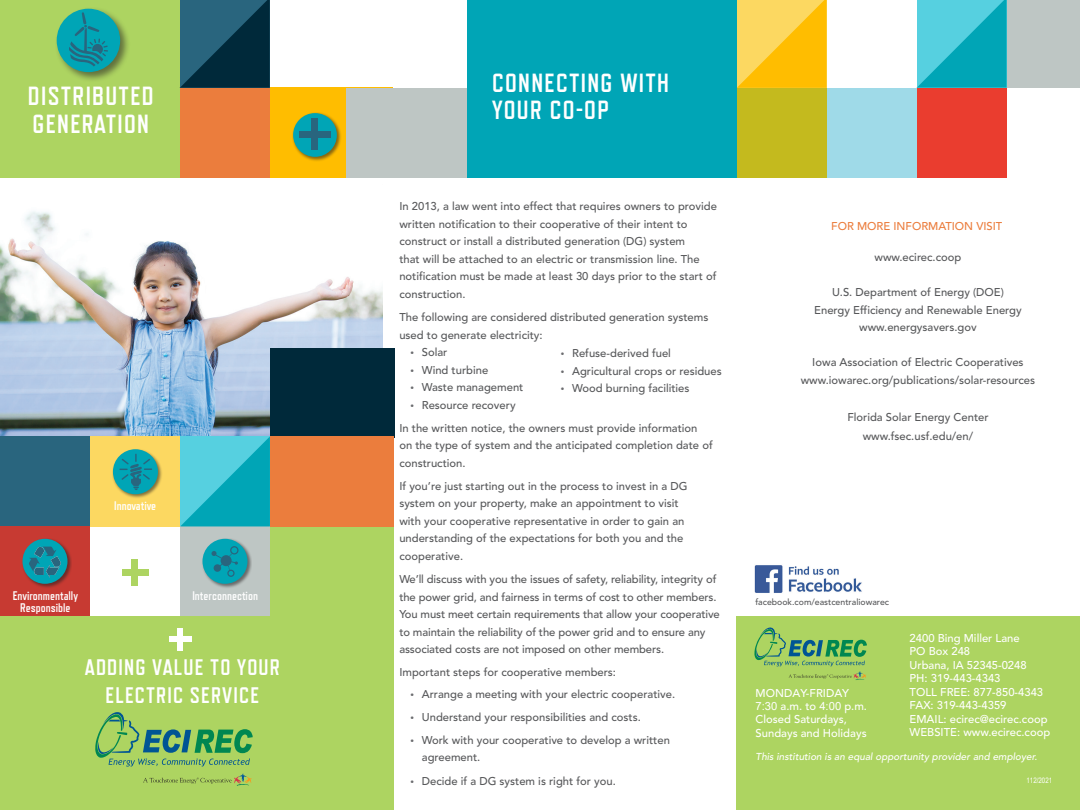
<style>
.page{position:relative;width:1080px;height:810px;background:#fff}
.page>*{position:absolute;margin:0;border:0;box-sizing:border-box;transform-origin:0 0}
.t1{font:700 26.25px/27.5px "Refrigerator Deluxe";letter-spacing:.05em;color:#fff}
.t2{font:700 22.5px/27.5px "Refrigerator Deluxe";letter-spacing:.05em;color:#fff;text-align:center}
.t3{font:700 12.5px "Refrigerator Deluxe";color:#fff}
.t4{font:500 11.25px/17.5px "Avenir";color:#57585a}
.t5{font:500 11.25px/13.4px "Avenir";color:#fff}
.t6{font:500 11.25px "Avenir";color:#eb7d3d}
.t7{font:500 10px "Avenir";color:#fff}
.t8{font:500 8.75px "Avenir";color:#57585a}
.t9{font:7.5px "Arial Narrow";color:#fff}
.s1{font-family:"Myriad Pro";font-weight:400;font-size:12.5px;color:#6c6d70}
.s2{font-family:"Arial";font-weight:400}
</style>
<div class="page">
<img style="left:0;top:177px;width:382px;height:259px">
<div style="left:0;top:0;width:180px;height:177px;background:#add461"></div>
<div style="left:180px;top:87px;width:90px;height:90px;background:#eb7d3d"></div>
<div style="left:0;top:616px;width:394px;height:194px;background:#add461"></div>
<div style="left:270px;top:348px;width:124px;height:90px;background:#00293a"></div>
<div style="left:270px;top:526px;width:124px;height:92px;background:#add461"></div>
<div style="left:269px;top:436px;width:125px;height:90px;background:#eb7d3d"></div>
<div style="left:0;top:436px;width:90px;height:90px;background:#29657e"></div>
<div style="left:122px;top:569px;width:27px;height:6px;background:#add461"></div>
<div style="left:132px;top:559px;width:6px;height:27px;background:#add461"></div>
<div style="left:180px;top:526px;width:90px;height:90px;background:#bec6c4"></div>
<div style="left:0;top:526px;width:90px;height:90px;background:#c73a32"></div>
<svg style="left:180px;top:436px;width:90px;height:90px;background:#2bbacb"></svg>
<div style="left:90px;top:436px;width:90px;height:90px;background:#fcd861"></div>
<div style="left:169px;top:636px;width:23px;height:6px;background:#fff"></div>
<div style="left:178px;top:628px;width:5px;height:22px;background:#fff"></div>
<div style="left:270px;top:87px;width:122px;height:90px;background:#ffbd00"></div>
<div style="left:55px;top:7px;width:76px;height:76px;background:#231f20;opacity:.55"></div>
<div style="left:57px;top:9px;width:63px;height:63px;background:#00a5b6;border-radius:50%"></div>
<svg style="left:69px;top:12px;width:39px;height:55px"></svg>
<svg style="left:180px;top:0;width:90px;height:88px;background:#14465b"></svg>
<div style="left:22px;top:538px;width:50px;height:51px;background:#231f20;opacity:.55"></div>
<div style="left:22px;top:539px;width:46px;height:45px;background:#00a5b6;border-radius:50%"></div>
<svg style="left:29px;top:547px;width:32px;height:31px"></svg>
<div style="left:112px;top:448px;width:51px;height:51px;background:#231f20;opacity:.55"></div>
<div style="left:113px;top:449px;width:45px;height:45px;background:#00a5b6;border-radius:50%"></div>
<svg style="left:119px;top:454px;width:33px;height:36px"></svg>
<div style="left:202px;top:538px;width:50px;height:51px;background:#231f20;opacity:.55"></div>
<div style="left:202px;top:539px;width:46px;height:45px;background:#00a5b6;border-radius:50%"></div>
<div style="left:230px;top:546px;width:9px;height:9px;border:1px solid #29657e;border-radius:50%"></div>
<div style="left:227px;top:570px;width:8px;height:7px;border:1px solid #29657e;border-radius:50%"></div>
<div style="left:214px;top:564px;width:7px;height:8px;background:#1b7990;border-radius:50%"></div>
<svg style="left:212px;top:551px;width:26px;height:20px"></svg>
<div style="left:221px;top:555px;width:11px;height:11px;background:#29657e;border-radius:50%"></div>
<div style="left:292px;top:112px;width:50px;height:50px;background:#231f20;opacity:.55"></div>
<div style="left:293px;top:113px;width:44px;height:44px;background:#00a5b6;border-radius:50%"></div>
<div style="left:312px;top:118px;width:6px;height:32px;background:#29657e"></div>
<div style="left:299px;top:131px;width:32px;height:6px;background:#29657e"></div>
<svg style="left:143px;top:774px;width:109px;height:12px"></svg>
<svg style="left:95px;top:712px;width:158px;height:55px"></svg>
<div style="left:1007px;top:0;width:73px;height:88px;background:#bec6c4"></div>
<div style="left:736px;top:617px;width:344px;height:193px;background:#add461"></div>
<div style="left:736px;top:88px;width:91px;height:90px;background:#c4ba1e"></div>
<svg style="left:917px;top:0;width:90px;height:88px;background:#2abaca"></svg>
<svg style="left:737px;top:0;width:90px;height:88px;background:#fdca2f"></svg>
<div style="left:827px;top:88px;width:90px;height:90px;background:#9fdae8"></div>
<div style="left:917px;top:88px;width:90px;height:90px;background:#ea3d2f"></div>
<div style="left:467px;top:0;width:270px;height:178px;background:#00a5b6"></div>
<div style="left:346px;top:88px;width:121px;height:90px;background:#bec6c4"></div>
<svg style="left:754px;top:627px;width:113px;height:53px"></svg>
<img style="left:754px;top:565px;width:108px;height:28px">
<p class="t1" style="left:28px;top:82px;width:127px">DISTRIBUTED</p>
<p class="t1" style="left:33px;top:110px;width:118px">GENERATION</p>
<p class="t3" style="left:13px;top:588px;width:67px">Environmentally</p>
<p class="t3" style="left:20px;top:601px;width:52px">Responsible</p>
<p class="t3" style="left:114px;top:499px;width:44px">Innovative</p>
<p class="t3" style="left:192px;top:588px;width:67px">Interconnection</p>
<p class="t2" style="left:85px;top:654px;width:197px">ADDING VALUE TO YOUR<br>ELECTRIC SERVICE</p>
<p class="t1" style="left:492px;top:69px;width:178px">CONNECTING WITH<br>YOUR CO-OP</p>
<p class="t4" style="left:399px;top:198px;width:319px">In 2013, a law went into effect that requires owners to provide written notification to their cooperative of their intent to construct or install a distributed generation (DG) system<br>that will be attached to an electric or transmission line. The notification must be made at least 30 days prior to the start of construction.</p>
<p class="t4" style="left:399px;top:309px;width:311px">The following are considered distributed generation systems used to generate electricity:</p>
<p class="t4" style="left:411px;top:344px;width:38px"><span class="s1">•</span> Solar</p>
<p class="t4" style="left:411px;top:361px;width:79px"><span class="s1">•</span> Wind turbine</p>
<p class="t4" style="left:411px;top:379px;width:114px"><span class="s1">•</span> Waste management</p>
<p class="t4" style="left:411px;top:396px;width:107px"><span class="s1">•</span> Resource recovery</p>
<p class="t4" style="left:399px;top:419px;width:315px">In the written notice, the owners must provide information on the type of system and the anticipated completion date of construction.</p>
<p class="t4" style="left:399px;top:477px;width:290px">If you’re just starting out in the process to invest in a DG system on your property, make an appointment to visit with your cooperative representative in order to gain an understanding of the expectations for both you and the cooperative.</p>
<p class="t4" style="left:399px;top:571px;width:322px">We’ll discuss with you the issues of safety, reliability, integrity of the power grid, and fairness in terms of cost to other members.<br>You must meet certain requirements that allow your cooperative to maintain the reliability of the power grid and to ensure any associated costs are not imposed on other members.</p>
<p class="t4" style="left:399px;top:664px;width:218px">Important steps for cooperative members:</p>
<p class="t4" style="left:561px;top:345px;width:112px"><span class="s1">•</span> Refuse-derived fuel</p>
<p class="t4" style="left:561px;top:362px;width:162px"><span class="s1">•</span> Agricultural crops or residues</p>
<p class="t4" style="left:561px;top:380px;width:130px"><span class="s1">•</span> Wood burning facilities</p>
<p class="t4" style="left:411px;top:685px;width:266px"><span class="s1">•</span> Arrange a meeting with your electric cooperative.</p>
<p class="t4" style="left:411px;top:708px;width:232px"><span class="s1">•</span> Understand your responsibilities and costs.</p>
<p class="t4" style="left:422px;top:732px;width:250px;text-indent:-11px"><span class="s1">•</span> Work with your cooperative to develop a written agreement.</p>
<p class="t4" style="left:411px;top:772px;width:207px"><span class="s1">•</span> Decide if a DG system is right for you.</p>
<p class="t6" style="left:831px;top:219px;width:173px">FOR MORE INFORMATION VISIT</p>
<p class="t4" style="left:875px;top:249px;width:88px">www.ecirec.coop</p>
<p class="t4" style="left:832px;top:284px;width:173px">U.S. Department of Energy (DOE)</p>
<p class="t4" style="left:814px;top:301px;width:209px">Energy Efficiency and Renewable Energy</p>
<p class="t4" style="left:859px;top:319px;width:119px">www.energysavers.gov</p>
<p class="t4" style="left:812px;top:354px;width:213px">Iowa Association of Electric Cooperatives</p>
<p class="t4" style="left:801px;top:371px;width:236px">www.iowarec.org/publications/solar-resources</p>
<p class="t4" style="left:847px;top:409px;width:143px">Florida Solar Energy Center</p>
<p class="t4" style="left:863px;top:428px;width:112px">www.fsec.usf.edu/en/</p>
<p class="t8" style="left:755px;top:597px;width:135px">facebook.com/eastcentraliowarec</p>
<p class="t5" style="left:756px;top:686px;width:113px">MONDAY-FRIDAY<br><span class="s2">7:30</span> a.m. to <span class="s2">4:00</span> p.m.<br>Closed Saturdays,<br>Sundays and Holidays</p>
<p class="t5" style="left:910px;top:631px;width:112px">2400 Bing Miller Lane</p>
<p class="t5" style="left:910px;top:645px;width:62px">PO Box 248</p>
<p class="t5" style="left:910px;top:658px;width:119px">Urbana, IA 52345-0248</p>
<p class="t5" style="left:910px;top:672px;width:92px">PH: 319-443-4343</p>
<p class="t5" style="left:910px;top:685px;width:135px">TOLL FREE: 877-850-4343</p>
<p class="t5" style="left:910px;top:699px;width:98px">FAX: 319-443-4359</p>
<p class="t5" style="left:910px;top:712px;width:140px">EMAIL: ecirec@ecirec.coop</p>
<p class="t5" style="left:910px;top:726px;width:142px">WEBSITE: www.ecirec.coop</p>
<p class="t7" style="left:756px;top:751px;width:285px">This institution is an equal opportunity provider and employer.</p>
<p class="t9" style="left:1027px;top:775px;width:27px">112/2021</p>
</div>
